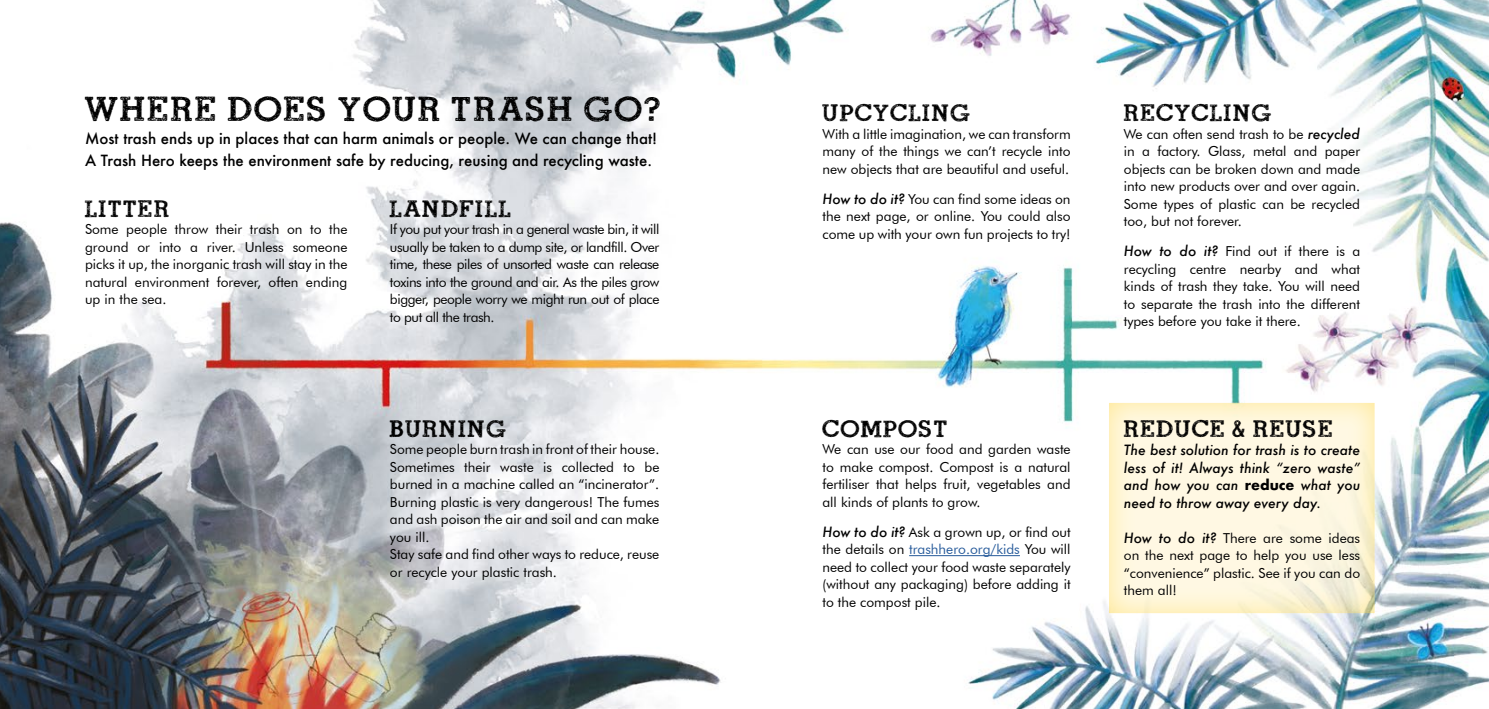
<style>
.page{position:relative;width:1489px;height:709px;background:#fff}
.page>*{position:absolute;margin:0;border:0;box-sizing:border-box;transform-origin:0 0}
.t1{font:43.75px "ROADMOVIE";color:#000}
.t2{font:30px "ROADMOVIE";color:#000}
.t3{font:500 15px/22.5px "Futura";color:#000}
.t4{font:13.75px/17.5px "Futura BT";color:#000;text-align:justify}
.t5{font:italic 500 13.75px/17.5px "Futura";color:#000;text-align:justify}
.s1{font-family:"Futura";font-weight:500;font-style:italic}
.s2{color:#275b9b}
.s3{font-weight:700;font-style:normal}
</style>
<div class="page">
<img style="left:0;top:0;width:1488px;height:709px">
<div style="left:1481px;top:698px;width:7px;height:11px;background:#fff"></div>
<hr style="left:909px;top:555px;width:110px;height:1px;background:#275b9b">
<div style="left:1107px;top:401px;width:267px;height:213px;background:#fff;opacity:.75"></div>
<h1 class="t1" style="left:85px;top:86px;width:579px">WHERE DOES YOUR TRASH GO?</h1>
<p class="t3" style="left:85px;top:127px;width:573px">Most trash ends up in places that can harm animals or people. We can change that!<br>A Trash Hero keeps the environment safe by reducing, reusing and recycling waste.</p>
<h2 class="t2" style="left:85px;top:193px;width:87px">LITTER</h2>
<p class="t4" style="left:85px;top:220px;width:264px">Some people throw their trash on to the ground or into a river. Unless someone picks it up, the inorganic trash will stay in the natural environment forever, often ending up in the sea.</p>
<h2 class="t2" style="left:390px;top:193px;width:124px">LANDFILL</h2>
<p class="t4" style="left:390px;top:220px;width:271px">If you put your trash in a general waste bin, it will usually be taken to a dump site, or landfill. Over time, these piles of unsorted waste can release toxins into the ground and air. As the piles grow bigger, people worry we might run out of place to put all the trash.</p>
<h2 class="t2" style="left:390px;top:412px;width:119px">BURNING</h2>
<p class="t4" style="left:390px;top:440px;width:271px;text-align:left">Some people burn trash in front of their house.<br>Sometimes their waste is collected to be burned in a machine called an “incinerator”.<br>Burning plastic is very dangerous! The fumes and ash poison the air and soil and can make you ill.<br>Stay safe and find other ways to reduce, reuse or recycle your plastic trash.</p>
<h2 class="t2" style="left:822px;top:97px;width:151px">UPCYCLING</h2>
<p class="t4" style="left:822px;top:125px;width:250px">With a little imagination, we can transform many of the things we can’t recycle into new objects that are beautiful and useful.</p>
<p class="t4" style="left:822px;top:190px;width:250px"><span class="s1">How to do it?</span> You can find some ideas on the next page, or online. You could also come up with your own fun projects to try!</p>
<h2 class="t2" style="left:822px;top:412px;width:128px">COMPOST</h2>
<p class="t4" style="left:822px;top:440px;width:250px">We can use our food and garden waste to make compost. Compost is a natural fertiliser that helps fruit, vegetables and all kinds of plants to grow.</p>
<p class="t4" style="left:822px;top:523px;width:250px"><span class="s1">How to do it?</span> Ask a grown up, or find out the details on <span class="s2">trashhero.org/kids</span> You will need to collect your food waste separately (without any packaging) before adding it to the compost pile.</p>
<h2 class="t2" style="left:1123px;top:97px;width:151px">RECYCLING</h2>
<p class="t4" style="left:1123px;top:125px;width:238px">We can often send trash to be <span class="s1">recycled </span>in a factory. Glass, metal and paper objects can be broken down and made into new products over and over again.<br>Some types of plastic can be recycled too, but not forever.</p>
<p class="t4" style="left:1123px;top:242px;width:238px"><span class="s1">How to do it?</span> Find out if there is a recycling centre nearby and what kinds of trash they take. You will need to separate the trash into the different types before you take it there.</p>
<h2 class="t2" style="left:1123px;top:412px;width:212px">REDUCE &amp; REUSE</h2>
<p class="t5" style="left:1123px;top:441px;width:238px">The best solution for trash is to create less of it! Always think “zero waste” and how you can <span class="s3">reduce</span> what you need to throw away every day.</p>
<p class="t4" style="left:1123px;top:529px;width:238px"><span class="s1">How to do it?</span> There are some ideas on the next page to help you use less “convenience” plastic. See if you can do them all!</p>
</div>
